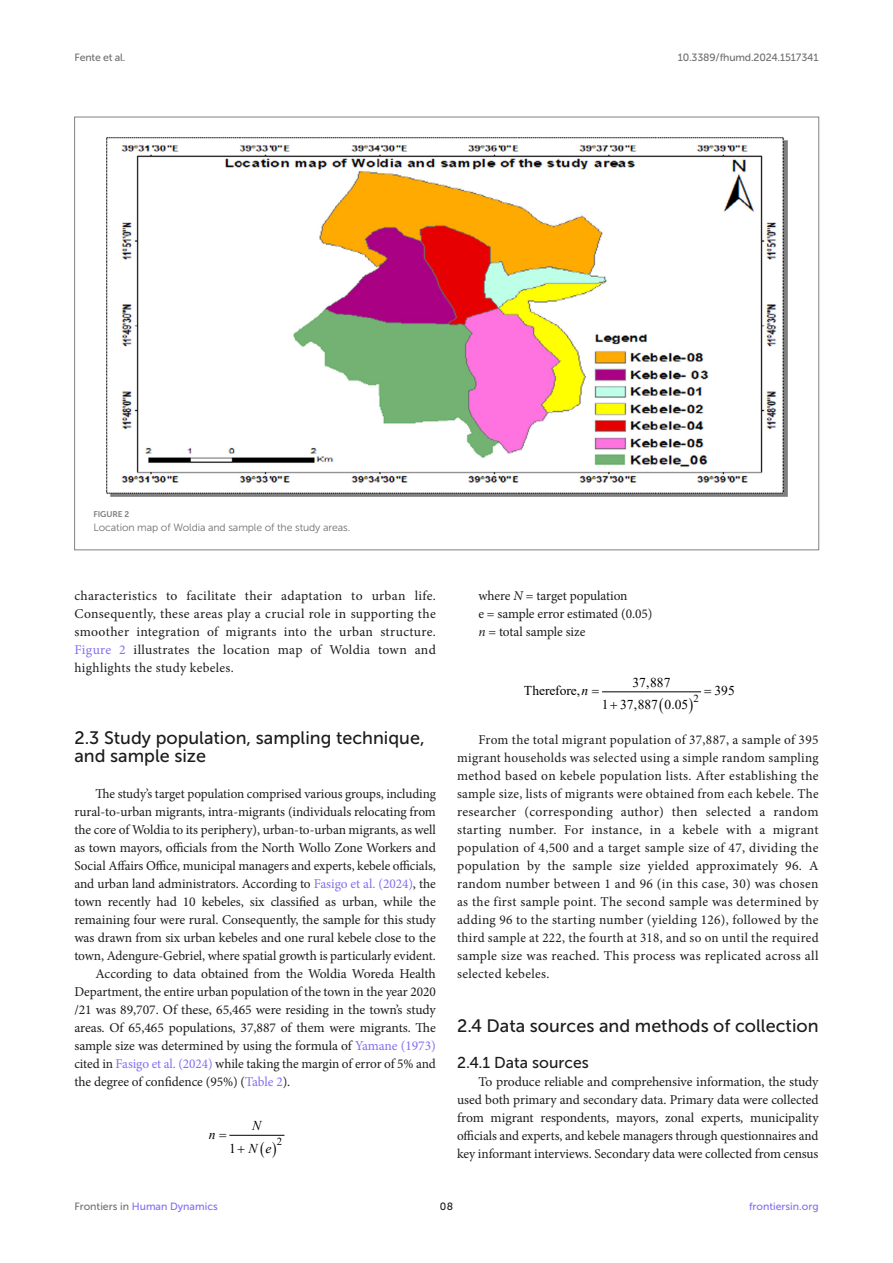
<style>
.page{position:relative;width:893px;height:1263px;background:#fff}
.page>*{position:absolute;margin:0;border:0;box-sizing:border-box;transform-origin:0 0}
.HEAD_2{font:18px/18px "Museo Sans 500";color:#1b1c1b}
.HEAD_3_after_HEAD_2{font:15.75px "Museo Sans 500";color:#1b1c1b}
.TEXT{font:13.5px/18px "Minion Pro";color:#1b1c1b;text-align:justify}
.spi-math-img{font:13.5px "Times New Roman";color:#000}
.spi-math-img-2{font:italic 13.5px "Times New Roman";color:#000}
.spi-math-img-3{font:10.8px "Times New Roman";color:#000}
.FIG_LEG{font:10.5px "Museo Sans 300";letter-spacing:-.01em;color:#706f70}
.t1{font:10.5px "Museo Sans 500";color:#856df0}
.t2{font:10.5px "Museo Sans 500";letter-spacing:-.015em;color:#706f70}
.t3{font:10.5px "Museo Sans 500";color:#1b1c1b}
.FIG_HD{font:8.25px "Museo Sans 700";letter-spacing:-.01em;color:#7e7f7f}
.s1{color:#856df0}
.s2{font-style:italic}
.s3{color:#706f70}
</style>
<div class="page">
<hr style="left:230px;top:1135px;width:54px;height:1px;background:#000">
<hr style="left:603px;top:691px;width:97px;height:1px;background:#000">
<img style="left:106px;top:137px;width:682px;height:360px">
<p class="t2" style="left:74px;top:51px;width:53px">Fente et al.</p>
<p class="t2" style="left:678px;top:51px;width:142px">10.3389/fhumd.2024.1517341</p>
<p class="FIG_HD" style="left:94px;top:510px;width:37px">FIGURE 2</p>
<p class="FIG_LEG" style="left:94px;top:522px;width:258px">Location map of Woldia and sample of the study areas.</p>
<p class="TEXT" style="left:74px;top:587px;width:363px">characteristics to facilitate their adaptation to urban life.<br>Consequently, these areas play a crucial role in supporting the smoother integration of migrants into the urban structure.<br><span class="s1">Figure 2</span> illustrates the location map of Woldia town and highlights the study kebeles.</p>
<p class="HEAD_2" style="left:74px;top:729px;width:352px">2.3 Study population, sampling technique, and sample size</p>
<p class="TEXT" style="left:74px;top:785px;width:363px;text-indent:21px">The study’s target population comprised various groups, including rural-to-urban migrants, intra-migrants (individuals relocating from the core of Woldia to its periphery), urban-to-urban migrants, as well as town mayors, officials from the North Wollo Zone Workers and Social Affairs Office, municipal managers and experts, kebele officials, and urban land administrators. According to <span class="s1">Fasigo et al. (2024)</span>, the town recently had 10 kebeles, six classified as urban, while the remaining four were rural. Consequently, the sample for this study was drawn from six urban kebeles and one rural kebele close to the town, Adengure-Gebriel, where spatial growth is particularly evident.</p>
<p class="TEXT" style="left:74px;top:965px;width:363px;text-indent:21px">According to data obtained from the Woldia Woreda Health Department, the entire urban population of the town in the year 2020 /21 was 89,707. Of these, 65,465 were residing in the town’s study areas. Of 65,465 populations, 37,887 of them were migrants. The sample size was determined by using the formula of <span class="s1">Yamane (1973) </span>cited in <span class="s1">Fasigo et al. (2024)</span> while taking the margin of error of 5% and the degree of confidence (95%) (<span class="s1">Table 2</span>).</p>
<p class="spi-math-img-2" style="left:209px;top:1125px;width:8px">n</p>
<p class="spi-math-img" style="left:229px;top:1138px;width:8px">1</p>
<p class="spi-math-img-2" style="left:252px;top:1116px;width:11px">N</p>
<p class="spi-math-img-3" style="left:277px;top:1134px;width:7px">2</p>
<p class="spi-math-img-2" style="left:248px;top:1139px;width:24px">N e</p>
<p class="TEXT" style="left:478px;top:587px;width:151px">where <span class="s2">N</span> = target population</p>
<p class="TEXT" style="left:478px;top:605px;width:176px">e = sample error estimated (0.05)</p>
<p class="TEXT" style="left:478px;top:623px;width:108px"><span class="s2">n</span> = total sample size</p>
<p class="spi-math-img" style="left:632px;top:672px;width:39px">37,887</p>
<p class="spi-math-img" style="left:524px;top:681px;width:66px">Therefore,<span class="s2">n</span></p>
<p class="spi-math-img" style="left:715px;top:681px;width:22px">395</p>
<p class="spi-math-img" style="left:602px;top:695px;width:88px">1 37,887 0.05</p>
<p class="TEXT" style="left:457px;top:731px;width:363px;text-indent:21px">From the total migrant population of 37,887, a sample of 395 migrant households was selected using a simple random sampling method based on kebele population lists. After establishing the sample size, lists of migrants were obtained from each kebele. The researcher (corresponding author) then selected a random starting number. For instance, in a kebele with a migrant population of 4,500 and a target sample size of 47, dividing the population by the sample size yielded approximately 96. A random number between 1 and 96 (in this case, 30) was chosen as the first sample point. The second sample was determined by adding 96 to the starting number (yielding 126), followed by the third sample at 222, the fourth at 318, and so on until the required sample size was reached. This process was replicated across all selected kebeles.</p>
<p class="spi-math-img-3" style="left:693px;top:690px;width:7px">2</p>
<p class="HEAD_2" style="left:457px;top:1017px;width:363px">2.4 Data sources and methods of collection</p>
<p class="HEAD_3_after_HEAD_2" style="left:457px;top:1054px;width:133px">2.4.1 Data sources</p>
<p class="TEXT" style="left:457px;top:1073px;width:363px;text-indent:21px">To produce reliable and comprehensive information, the study used both primary and secondary data. Primary data were collected from migrant respondents, mayors, zonal experts, municipality officials and experts, and kebele managers through questionnaires and key informant interviews. Secondary data were collected from census</p>
<p class="t1" style="left:74px;top:1200px;width:145px"><span class="s3">Frontiers in</span> Human Dynamics</p>
<p class="t3" style="left:440px;top:1200px;width:15px">08</p>
<p class="t1" style="left:749px;top:1200px;width:71px">frontiersin.org</p>
</div>
